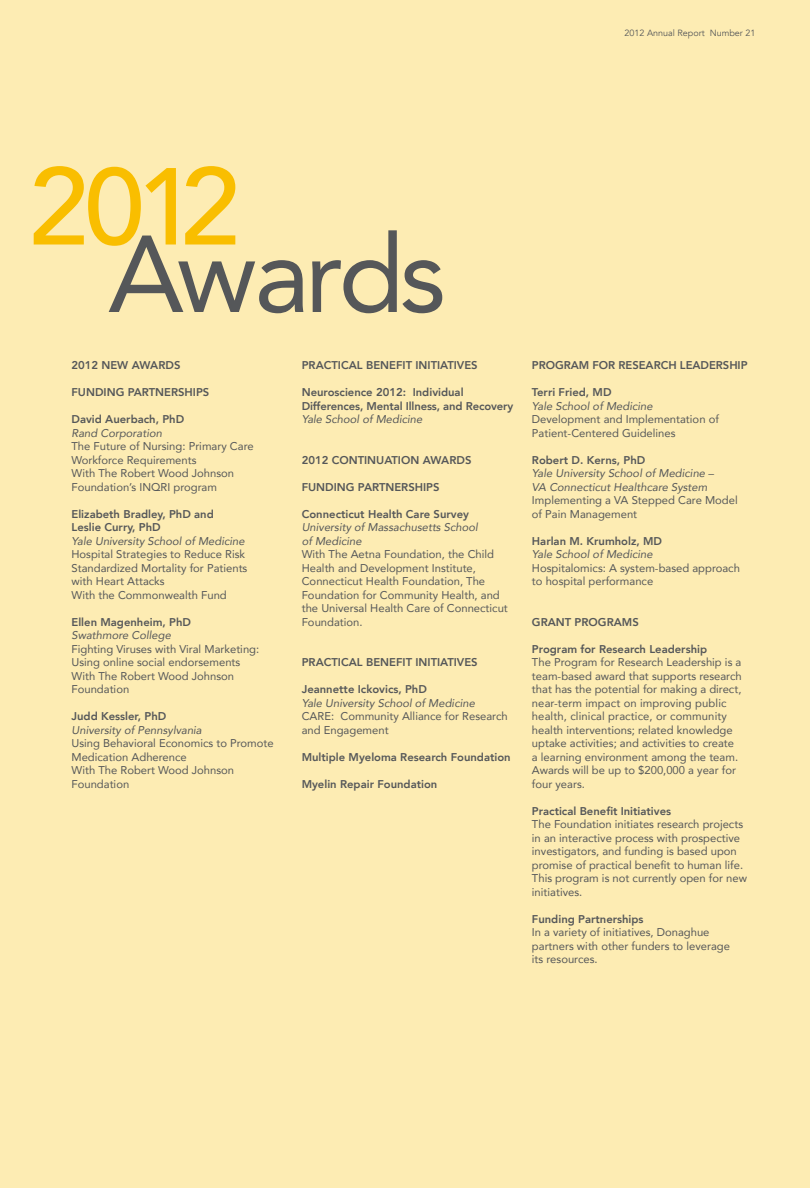
<style>
.page{position:relative;width:810px;height:1188px;background:#fdecb3}
.page>*{position:absolute;margin:0;border:0;box-sizing:border-box;transform-origin:0 0}
.t1{font:108px "Avenir";letter-spacing:-.04em;color:#555759}
.t2{font:500 108px "Avenir";color:#f9be00}
.t3{font:11.25px/13.5px "Avenir";color:#555759}
.t4{font:800 11.25px/13.5px "Avenir";color:#555759}
.t5{font:italic 11.25px/13.5px "Avenir";color:#555759}
.t6{font:9px "Avenir";color:#555759}
</style>
<div class="page">
<p class="t6" style="left:625px;top:28px;width:132px">2012 Annual Report Number 21</p>
<h1 class="t2" style="left:29px;top:113px;width:213px">2012</h1>
<h1 class="t1" style="left:108px;top:188px;width:340px">Awards</h1>
<p class="t4" style="left:72px;top:358px;width:72px">2012 New Awards</p>
<p class="t4" style="left:72px;top:385px;width:139px">FU NDING PARTNERSHIPS</p>
<p class="t4" style="left:72px;top:412px;width:114px">David Auerbach, PhD</p>
<p class="t5" style="left:72px;top:426px;width:92px">Rand Corporation</p>
<p class="t3" style="left:72px;top:439px;width:184px">The Future of Nursing: Primary Care<br>Workforce Requirements<br>With The Robert Wood Johnson<br>Foundation’s INQRI program</p>
<p class="t4" style="left:72px;top:506px;width:144px">Elizabeth Bradley, PhD and<br>Leslie Curry, PhD</p>
<p class="t5" style="left:72px;top:534px;width:175px">Yale University School of Medicine</p>
<p class="t3" style="left:72px;top:547px;width:177px">Hospital Strategies to Reduce Risk<br>Standardized Mortality for Patients with Heart Attacks<br>With the Commonwealth Fund</p>
<p class="t4" style="left:72px;top:614px;width:121px">Ellen Magenheim, PhD</p>
<p class="t5" style="left:72px;top:628px;width:101px">Swathmore College</p>
<p class="t3" style="left:72px;top:642px;width:189px">Fighting Viruses with Viral Marketing:<br>Using online social endorsements<br>With The Robert Wood Johnson<br>Foundation</p>
<p class="t4" style="left:72px;top:709px;width:96px">Judd Kessler, PhD</p>
<p class="t5" style="left:72px;top:723px;width:132px">University of Pennsylvania</p>
<p class="t3" style="left:72px;top:736px;width:204px">Using Behavioral Economics to Promote<br>Medication Adherence<br>With The Robert Wood Johnson<br>Foundation</p>
<p class="t4" style="left:302px;top:358px;width:178px">PRACTICAL BENEFIT INITIATIVES</p>
<p class="t4" style="left:302px;top:385px;width:213px">Neuroscience 2012: Individual<br>Differences, Mental Illness, and Recovery</p>
<p class="t5" style="left:302px;top:412px;width:122px">Yale School of Medicine</p>
<p class="t4" style="left:302px;top:452px;width:171px">2012 CONTINUATION AWARDS</p>
<p class="t4" style="left:302px;top:479px;width:139px">FU NDING PARTNERSHIPS</p>
<p class="t4" style="left:302px;top:506px;width:169px">Connecticut Health Care Survey</p>
<p class="t5" style="left:302px;top:520px;width:178px">University of Massachusetts School of Medicine</p>
<p class="t3" style="left:302px;top:547px;width:208px">With The Aetna Foundation, the Child Health and Development Institute, Connecticut Health Foundation, The Foundation for Community Health, and the Universal Health Care of Connecticut Foundation.</p>
<p class="t4" style="left:302px;top:655px;width:178px">PRACTICAL BENEFIT INITIATIVES</p>
<p class="t4" style="left:302px;top:682px;width:127px">Jeannette Ickovics, PhD</p>
<p class="t5" style="left:302px;top:696px;width:175px">Yale University School of Medicine</p>
<p class="t3" style="left:302px;top:709px;width:207px">CARE: Community Alliance for Research and Engagement</p>
<p class="t4" style="left:302px;top:749px;width:211px">Multiple Myeloma Research Foundation</p>
<p class="t4" style="left:302px;top:776px;width:137px">Myelin Repair Foundation</p>
<p class="t4" style="left:532px;top:358px;width:217px">PROGRAM FOR RESEARCH LEADERSHIP</p>
<p class="t4" style="left:532px;top:385px;width:81px">Terri Fried, MD</p>
<p class="t5" style="left:532px;top:399px;width:122px">Yale School of Medicine</p>
<p class="t3" style="left:532px;top:412px;width:188px">Development and Implementation of<br>Patient-Centered Guidelines</p>
<p class="t4" style="left:532px;top:452px;width:115px">Robert D. Kerns, PhD</p>
<p class="t5" style="left:532px;top:466px;width:183px">Yale University School of Medicine –<br>VA Connecticut Healthcare System</p>
<p class="t3" style="left:532px;top:493px;width:207px">Implementing a VA Stepped Care Model of Pain Management</p>
<p class="t4" style="left:532px;top:533px;width:132px">Harlan M. Krumholz, MD</p>
<p class="t5" style="left:532px;top:547px;width:122px">Yale School of Medicine</p>
<p class="t3" style="left:532px;top:561px;width:210px">Hospitalomics: A system-based approach to hospital performance</p>
<p class="t4" style="left:532px;top:614px;width:18px">Grant</p>
<p class="t4" style="left:575px;top:614px;width:16px">Programs</p>
<p class="t4" style="left:532px;top:641px;width:177px">Program for Research Leadership</p>
<p class="t3" style="left:532px;top:655px;width:211px">The Program for Research Leadership is a team-based award that supports research that has the potential for making a direct, near-term impact on improving public health, clinical practice, or community health interventions; related knowledge uptake activities; and activities to create a learning environment among the team.<br>Awards will be up to $200,000 a year for four years.</p>
<p class="t4" style="left:532px;top:803px;width:141px">Practical Benefit Initiatives</p>
<p class="t3" style="left:532px;top:817px;width:217px">The Foundation initiates research projects in an interactive process with prospective investigators, and funding is based upon promise of practical benefit to human life.<br>This program is not currently open for new initiatives.</p>
<p class="t4" style="left:532px;top:911px;width:113px">Funding Partnerships</p>
<p class="t3" style="left:532px;top:925px;width:200px">In a variety of initiatives, Donaghue partners with other funders to leverage its resources.</p>
</div>
